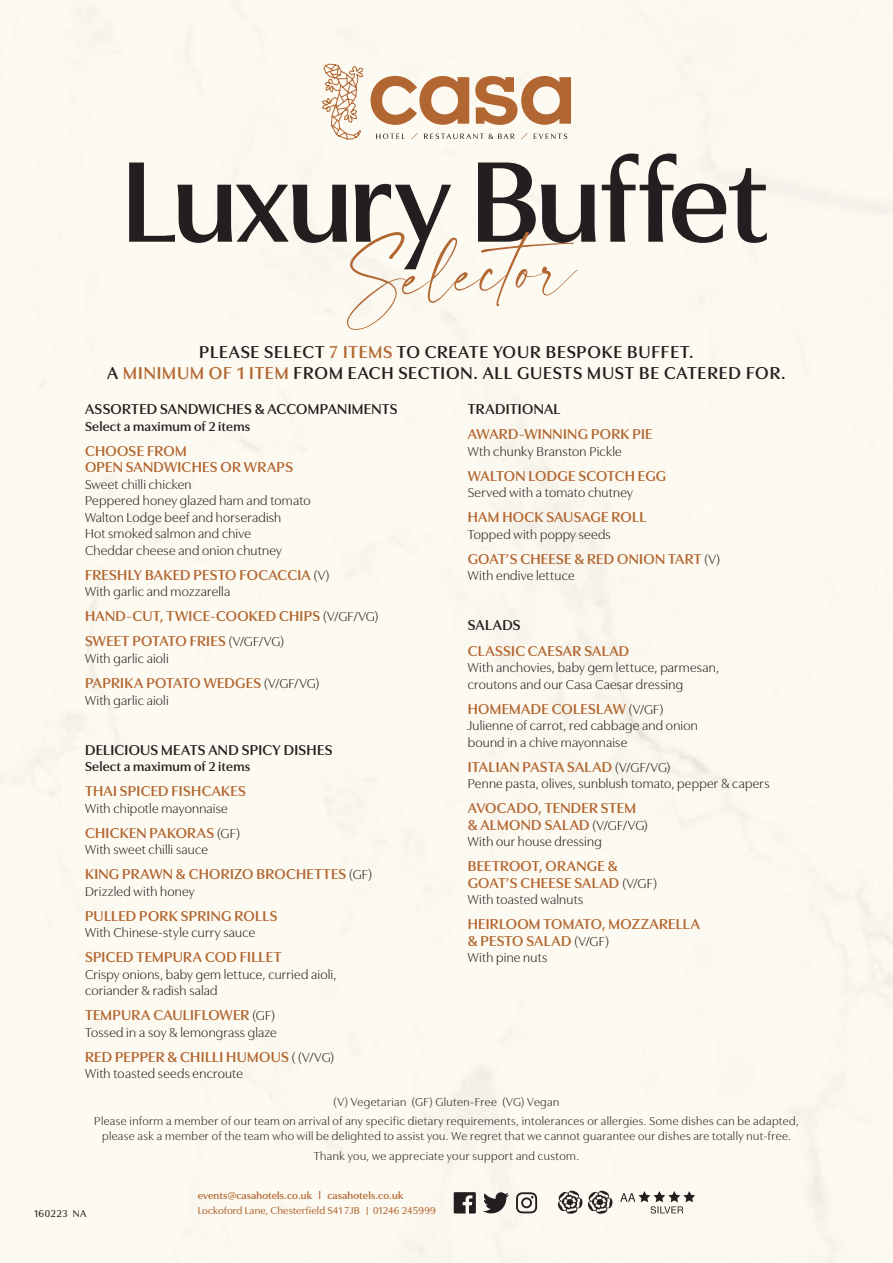
<style>
.page{position:relative;width:893px;height:1263px;background:#fff}
.page>*{position:absolute;margin:0;border:0;box-sizing:border-box;transform-origin:0 0}
.t1{font:600 120px "Utile Display";letter-spacing:-.015em;color:#231f20}
.t2{font:63.15px "modernline";color:#b26631}
.t3{font:600 18px/21px "Utile Display";letter-spacing:.05em;color:#231f20;text-align:center}
.t4{font:600 15px/16.5px "Utile Display";letter-spacing:.02em;color:#b26631}
.t5{font:600 15px "Utile Display";letter-spacing:.02em;color:#231f20}
.t6{font:13.5px/16.5px "Utile Display";letter-spacing:.015em;color:#231f20}
.t7{font:600 13.5px "Utile Display";letter-spacing:.02em;color:#231f20}
.t8{font:12px/15px "Utile Display";letter-spacing:.035em;color:#231f20;text-align:center}
.t9{font:500 10.5px "Utile Display";letter-spacing:.02em;color:#b26631}
.t10{font:600 10.5px "Utile Display";letter-spacing:.015em;color:#b26631}
.t11{font:500 10.5px "Utile Display";letter-spacing:.05em;color:#231f20}
.s1{color:#b26631}
.s2{font-weight:400;font-size:13.5px;color:#231f20}
</style>
<div class="page">
<svg style="left:475px;top:76px;width:96px;height:49px"></svg>
<svg style="left:370px;top:76px;width:99px;height:49px"></svg>
<svg style="left:321px;top:63px;width:43px;height:77px"></svg>
<svg style="left:534px;top:134px;width:33px;height:5px"></svg>
<svg style="left:376px;top:133px;width:29px;height:6px"></svg>
<svg style="left:424px;top:133px;width:91px;height:6px"></svg>
<svg style="left:521px;top:133px;width:6px;height:6px"></svg>
<svg style="left:411px;top:133px;width:7px;height:7px"></svg>
<svg style="left:516px;top:1192px;width:21px;height:21px"></svg>
<svg style="left:483px;top:1192px;width:26px;height:21px"></svg>
<svg style="left:454px;top:1192px;width:22px;height:21px"></svg>
<svg style="left:620px;top:1191px;width:75px;height:22px"></svg>
<svg style="left:557px;top:1190px;width:56px;height:24px"></svg>
<p class="t1" style="left:121px;top:108px;width:648px">Luxury Buffet</p>
<p class="t2" style="left:341px;top:246px;width:235px;rotate:-4deg">Selector</p>
<p class="t3" style="left:107px;top:340px;width:680px">PLEASE SELECT <span class="s1">7 ITEMS</span> TO CREATE YOUR BESPOKE BUFFET.<br>A <span class="s1">MINIMUM OF 1 ITEM</span> FROM EACH SECTION. ALL GUESTS MUST BE CATERED FOR.</p>
<p class="t5" style="left:85px;top:398px;width:314px">ASSORTED SANDWICHES &amp; ACCOMPANIMENTS</p>
<p class="t7" style="left:85px;top:416px;width:167px">Select a maximum of 2 items</p>
<p class="t4" style="left:85px;top:441px;width:209px">CHOOSE FROM<br>OPEN SANDWICHES OR WRAPS</p>
<p class="t6" style="left:85px;top:475px;width:227px">Sweet chilli chicken<br>Peppered honey glazed ham and tomato<br>Walton Lodge beef and horseradish<br>Hot smoked salmon and chive<br>Cheddar cheese and onion chutney</p>
<p class="t4" style="left:85px;top:565px;width:246px">FRESHLY BAKED PESTO FOCACCIA <span class="s2">(V)</span></p>
<p class="t6" style="left:85px;top:582px;width:147px">With garlic and mozzarella</p>
<p class="t4" style="left:85px;top:607px;width:295px">HAND-CUT, TWICE-COOKED CHIPS <span class="s2">(V/GF/VG)</span></p>
<p class="t4" style="left:85px;top:632px;width:200px">SWEET POTATO FRIES <span class="s2">(V/GF/VG)</span></p>
<p class="t6" style="left:85px;top:649px;width:85px">With garlic aioli</p>
<p class="t4" style="left:85px;top:673px;width:236px">PAPRIKA POTATO WEDGES <span class="s2">(V/GF/VG)</span></p>
<p class="t6" style="left:85px;top:690px;width:85px">With garlic aioli</p>
<p class="t5" style="left:85px;top:738px;width:249px">DELICIOUS MEATS AND SPICY DISHES</p>
<p class="t7" style="left:85px;top:756px;width:167px">Select a maximum of 2 items</p>
<p class="t4" style="left:85px;top:781px;width:162px">THAI SPICED FISHCAKES</p>
<p class="t6" style="left:85px;top:798px;width:144px">With chipotle mayonnaise</p>
<p class="t4" style="left:85px;top:823px;width:156px">CHICKEN PAKORAS <span class="s2">(GF)</span></p>
<p class="t6" style="left:85px;top:840px;width:125px">With sweet chilli sauce</p>
<p class="t4" style="left:85px;top:864px;width:288px">KING PRAWN &amp; CHORIZO BROCHETTES <span class="s2">(GF)</span></p>
<p class="t6" style="left:85px;top:881px;width:111px">Drizzled with honey</p>
<p class="t4" style="left:85px;top:906px;width:194px">PULLED PORK SPRING ROLLS</p>
<p class="t6" style="left:85px;top:923px;width:172px">With Chinese-style curry sauce</p>
<p class="t4" style="left:85px;top:947px;width:198px">SPICED TEMPURA COD FILLET</p>
<p class="t6" style="left:85px;top:964px;width:253px">Crispy onions, baby gem lettuce, curried aioli, coriander &amp; radish salad</p>
<p class="t4" style="left:85px;top:1005px;width:192px">TEMPURA CAULIFLOWER <span class="s2">(GF)</span></p>
<p class="t6" style="left:85px;top:1022px;width:193px">Tossed in a soy &amp; lemongrass glaze</p>
<p class="t4" style="left:85px;top:1047px;width:251px">RED PEPPER &amp; CHILLI HUMOUS <span class="s2">( (V/VG)</span></p>
<p class="t6" style="left:85px;top:1064px;width:159px">With toasted seeds encroute</p>
<p class="t5" style="left:468px;top:398px;width:95px">TRADITIONAL</p>
<p class="t4" style="left:468px;top:425px;width:186px">AWARD-WINNING PORK PIE</p>
<p class="t6" style="left:468px;top:442px;width:156px">Wth chunky Branston Pickle</p>
<p class="t4" style="left:468px;top:466px;width:200px">WALTON LODGE SCOTCH EGG</p>
<p class="t6" style="left:468px;top:483px;width:167px">Served with a tomato chutney</p>
<p class="t4" style="left:468px;top:508px;width:180px">HAM HOCK SAUSAGE ROLL</p>
<p class="t6" style="left:468px;top:525px;width:144px">Topped with poppy seeds</p>
<p class="t4" style="left:468px;top:549px;width:254px">GOAT’S CHEESE &amp; RED ONION TART <span class="s2">(V)</span></p>
<p class="t6" style="left:468px;top:566px;width:108px">With endive lettuce</p>
<p class="t5" style="left:468px;top:614px;width:54px">SALADS</p>
<p class="t4" style="left:468px;top:641px;width:163px">CLASSIC CAESAR SALAD</p>
<p class="t6" style="left:468px;top:658px;width:253px">With anchovies, baby gem lettuce, parmesan, croutons and our Casa Caesar dressing</p>
<p class="t4" style="left:468px;top:699px;width:197px">HOMEMADE COLESLAW <span class="s2">(V/GF)</span></p>
<p class="t6" style="left:468px;top:716px;width:232px">Julienne of carrot, red cabbage and onion bound in a chive mayonnaise</p>
<p class="t4" style="left:468px;top:757px;width:204px">ITALIAN PASTA SALAD <span class="s2">(V/GF/VG)</span></p>
<p class="t6" style="left:468px;top:774px;width:303px">Penne pasta, olives, sunblush tomato, pepper &amp; capers</p>
<p class="t4" style="left:468px;top:798px;width:182px">AVOCADO, TENDER STEM &amp; ALMOND SALAD <span class="s2">(V/GF/VG)</span></p>
<p class="t6" style="left:468px;top:832px;width:135px">With our house dressing</p>
<p class="t4" style="left:468px;top:856px;width:191px">BEETROOT, ORANGE &amp;<br>GOAT’S CHEESE SALAD <span class="s2">(V/GF)</span></p>
<p class="t6" style="left:468px;top:890px;width:117px">With toasted walnuts</p>
<p class="t4" style="left:468px;top:914px;width:234px">HEIRLOOM TOMATO, MOZZARELLA &amp; PESTO SALAD <span class="s2">(V/GF)</span></p>
<p class="t6" style="left:468px;top:948px;width:81px">With pine nuts</p>
<p class="t8" style="left:334px;top:1093px;width:227px">(V) Vegetarian (GF) Gluten-Free (VG) Vegan</p>
<p class="t8" style="left:94px;top:1113px;width:706px">Please inform a member of our team on arrival of any specific dietary requirements, intolerances or allergies. Some dishes can be adapted, please ask a member of the team who will be delighted to assist you. We regret that we cannot guarantee our dishes are totally nut-free.</p>
<p class="t8" style="left:314px;top:1147px;width:267px">Thank you, we appreciate your support and custom.</p>
<p class="t11" style="left:34px;top:1206px;width:54px">160223 NA</p>
<p class="t10" style="left:198px;top:1187px;width:207px">events@casahotels.co.uk | casahotels.co.uk</p>
<p class="t9" style="left:198px;top:1202px;width:240px">Lockoford Lane, Chesterfield S41 7JB | 01246 245999</p>
</div>
